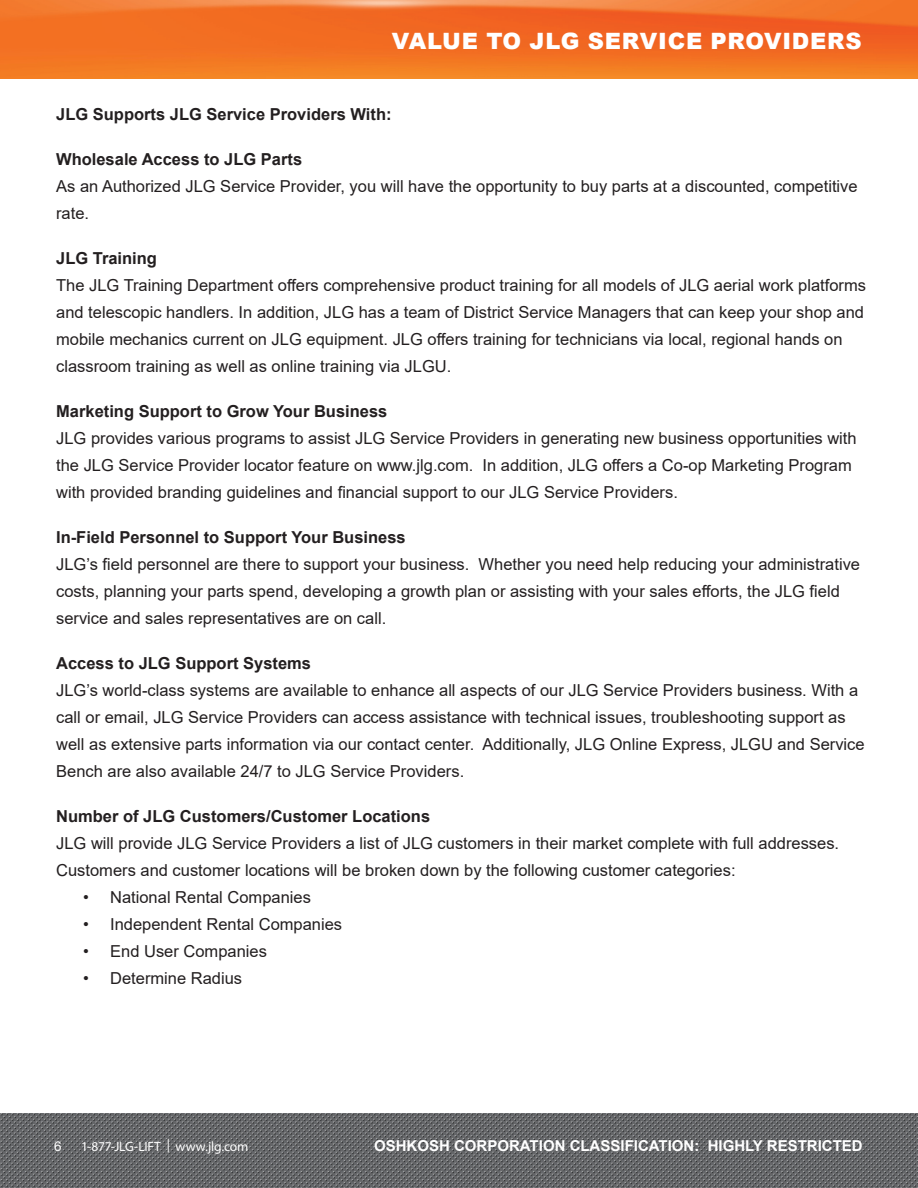
<style>
.page{position:relative;width:918px;height:1188px;background:#fff}
.page>*{position:absolute;margin:0;border:0;box-sizing:border-box;transform-origin:0 0}
.t1{font:900 22.5px "Arial";letter-spacing:.035em;color:#fff}
.t2{font:16.5px/27px "Arial";color:#231f20}
.t3{font:700 16.5px "Arial";color:#231f20}
.t4{font:700 15px "Arial";color:#fff}
.t5{font:13.5px "Myriad Pro";letter-spacing:-.01em;color:#fff}
.t6{font:13.5px "Arial";color:#fff}
</style>
<div class="page">
<img style="left:0;top:0;width:918px;height:78px">
<img style="left:0;top:1113px;width:918px;height:75px">
<p class="t1" style="left:392px;top:24px;width:471px">VALUE TO JLG SERVICE PROVIDERS</p>
<p class="t3" style="left:56px;top:103px;width:337px">JLG Supports JLG Service Providers With:</p>
<p class="t3" style="left:56px;top:148px;width:248px">Wholesale Access to JLG Parts</p>
<p class="t2" style="left:56px;top:173px;width:803px">As an Authorized JLG Service Provider, you will have the opportunity to buy parts at a discounted, competitive rate.</p>
<p class="t3" style="left:56px;top:247px;width:102px">JLG Training</p>
<p class="t2" style="left:56px;top:272px;width:811px">The JLG Training Department offers comprehensive product training for all models of JLG aerial work platforms and telescopic handlers. In addition, JLG has a team of District Service Managers that can keep your shop and mobile mechanics current on JLG equipment. JLG offers training for technicians via local, regional hands on classroom training as well as online training via JLGU.</p>
<p class="t3" style="left:56px;top:400px;width:333px">Marketing Support to Grow Your Business</p>
<p class="t2" style="left:56px;top:425px;width:802px">JLG provides various programs to assist JLG Service Providers in generating new business opportunities with the JLG Service Provider locator feature on www.jlg.com. In addition, JLG offers a Co-op Marketing Program with provided branding guidelines and financial support to our JLG Service Providers.</p>
<p class="t3" style="left:56px;top:526px;width:351px">In-Field Personnel to Support Your Business</p>
<p class="t2" style="left:56px;top:551px;width:805px">JLG’s field personnel are there to support your business. Whether you need help reducing your administrative costs, planning your parts spend, developing a growth plan or assisting with your sales efforts, the JLG field service and sales representatives are on call.</p>
<p class="t3" style="left:56px;top:652px;width:256px">Access to JLG Support Systems</p>
<p class="t2" style="left:56px;top:677px;width:810px">JLG’s world-class systems are available to enhance all aspects of our JLG Service Providers business. With a call or email, JLG Service Providers can access assistance with technical issues, troubleshooting support as well as extensive parts information via our contact center. Additionally, JLG Online Express, JLGU and Service Bench are also available 24/7 to JLG Service Providers.</p>
<p class="t3" style="left:56px;top:805px;width:376px">Number of JLG Customers/Customer Locations</p>
<p class="t2" style="left:56px;top:830px;width:785px">JLG will provide JLG Service Providers a list of JLG customers in their market complete with full addresses.<br>Customers and customer locations will be broken down by the following customer categories:</p>
<p class="t2" style="left:83px;top:884px;width:229px">• National Rental Companies</p>
<p class="t2" style="left:83px;top:911px;width:261px">• Independent Rental Companies</p>
<p class="t2" style="left:83px;top:938px;width:185px">• End User Companies</p>
<p class="t2" style="left:83px;top:965px;width:161px">• Determine Radius</p>
<p class="t6" style="left:54px;top:1137px;width:9px">6</p>
<p class="t5" style="left:81px;top:1138px;width:169px">1-877-JLG-LIFT | www.jlg.com</p>
<p class="t4" style="left:374px;top:1135px;width:490px">OSHKOSH CORPORATION CLASSIFICATION: HIGHLY RESTRICTED</p>
</div>
